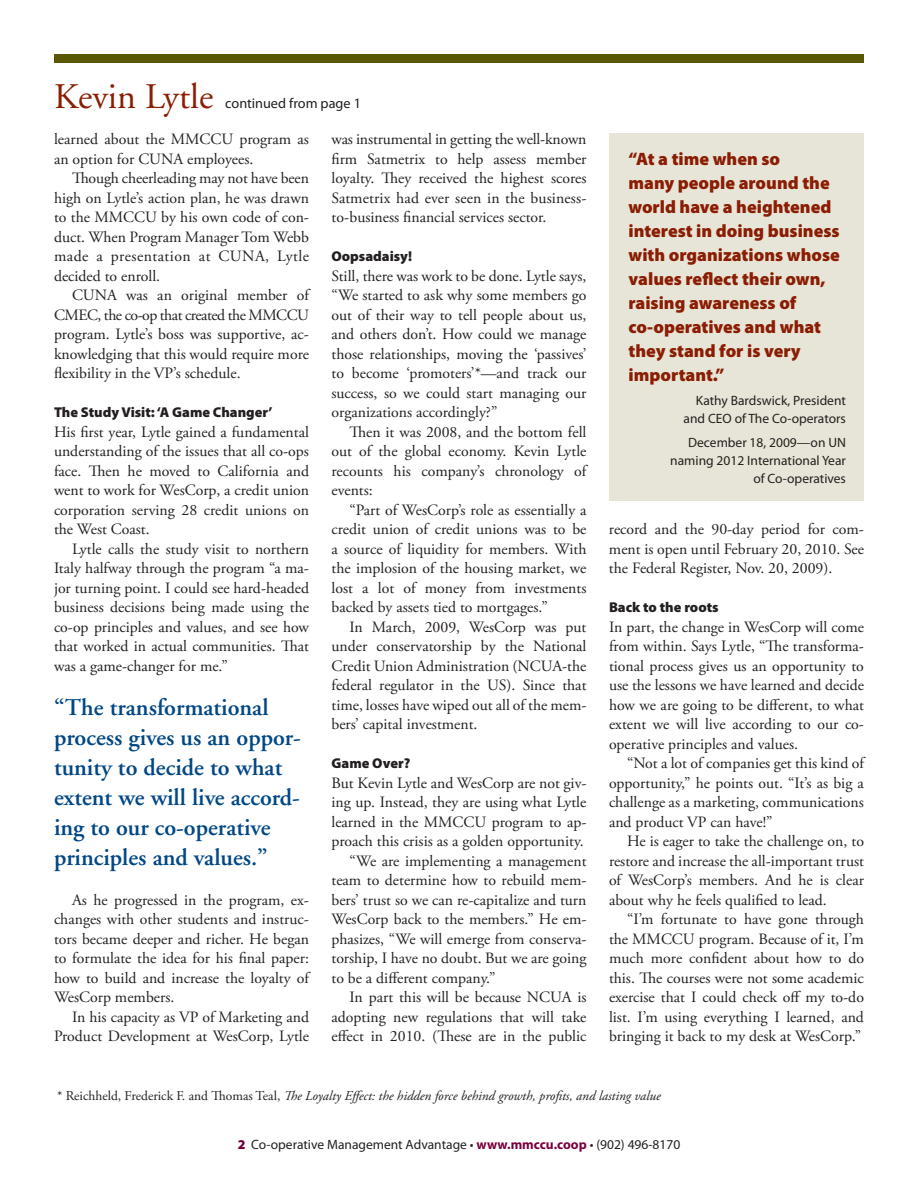
<style>
.page{position:relative;width:918px;height:1188px;background:#fff}
.page>*{position:absolute;margin:0;border:0;box-sizing:border-box;transform-origin:0 0}
.t1{font:36px "Adobe Garamond";color:#8a1d03}
.t2{font:600 24px/30px "Adobe Garamond";color:#004785}
.t3{font:900 18px/24px "Myriad Pro";color:#8a1d03}
.t4{font:15.75px/19.5px "Adobe Garamond Pro";color:#231f20;text-align:justify}
.t5{font:900 14.25px "Myriad Pro";color:#231f20}
.t6{font:14.25px "Myriad Pro";color:#231f20}
.t7{font:13.5px/18px "Myriad Pro";color:#231f20;text-align:right}
.t8{font:italic 13.5px "Adobe Garamond Pro";color:#231f20}
.s1{font-style:normal}
.s2{font-weight:900;color:#7a003c}
.s3{font-weight:700;color:#7a003c}
</style>
<div class="page">
<div style="left:54px;top:54px;width:810px;height:9px;background:#5b5600"></div>
<div style="left:609px;top:133px;width:255px;height:368px;background:#e7e5d7"></div>
<h1 class="t1" style="left:54px;top:77px;width:161px">Kevin Lytle</h1>
<p class="t6" style="left:225px;top:95px;width:137px">continued from page 1</p>
<p class="t4" style="left:54px;top:130px;width:256px">learned about the MMCCU program as an option for CUNA employees.</p>
<p class="t4" style="left:54px;top:169px;width:257px;text-indent:18px">Though cheerleading may not have been high on Lytle’s action plan, he was drawn to the MMCCU by his own code of con&shy;duct. When Program Manager Tom Webb made a presentation at CUNA, Lytle decided to enroll.</p>
<p class="t4" style="left:54px;top:286px;width:256px;text-indent:18px">CUNA was an original member of CMEC, the co-op that created the MMCCU program. Lytle’s boss was supportive, ac&shy;knowledging that this would require more flexibility in the VP’s schedule.</p>
<p class="t5" style="left:54px;top:405px;width:220px">The Study Visit: ‘A Game Changer’</p>
<p class="t4" style="left:54px;top:423px;width:257px">His first year, Lytle gained a fundamental understanding of the issues that all co-ops face. Then he moved to California and went to work for WesCorp, a credit union corporation serving 28 credit unions on the West Coast.</p>
<p class="t4" style="left:54px;top:540px;width:257px;text-indent:18px">Lytle calls the study visit to northern Italy halfway through the program “a ma&shy;jor turning point. I could see hard-headed business decisions being made using the co-op principles and values, and see how that worked in actual communities. That was a game-changer for me.”</p>
<p class="t4" style="left:332px;top:130px;width:257px">was instrumental in getting the well-known firm Satmetrix to help assess member loyalty. They received the highest scores Satmetrix had ever seen in the business&shy;to-business financial services sector.</p>
<p class="t5" style="left:332px;top:249px;width:82px">Oopsadaisy!</p>
<p class="t4" style="left:332px;top:267px;width:257px">Still, there was work to be done. Lytle says, “We started to ask why some members go out of their way to tell people about us, and others don’t. How could we manage those relationships, moving the ‘passives’ to become ‘promoters’*—and track our success, so we could start managing our organizations accordingly?”</p>
<p class="t4" style="left:332px;top:423px;width:257px;text-indent:18px">Then it was 2008, and the bottom fell out of the global economy. Kevin Lytle recounts his company’s chronology of events:</p>
<p class="t4" style="left:332px;top:501px;width:257px;text-indent:18px">“Part of WesCorp’s role as essentially a credit union of credit unions was to be a source of liquidity for members. With the implosion of the housing market, we lost a lot of money from investments backed by assets tied to mortgages.”</p>
<p class="t4" style="left:332px;top:618px;width:257px;text-indent:18px">In March, 2009, WesCorp was put under conservatorship by the National Credit Union Administration (NCUA-the federal regulator in the US). Since that time, losses have wiped out all of the mem&shy;bers’ capital investment.</p>
<p class="t5" style="left:332px;top:756px;width:80px">Game Over?</p>
<p class="t4" style="left:332px;top:774px;width:257px">But Kevin Lytle and WesCorp are not giv-</p>
<p class="t4" style="left:332px;top:793px;width:256px">ing up. Instead, they are using what Lytle</p>
<p class="t4" style="left:332px;top:813px;width:256px">learned in the MMCCU program to ap-</p>
<p class="t4" style="left:332px;top:832px;width:254px">proach this crisis as a golden opportunity.</p>
<p class="t4" style="left:350px;top:852px;width:239px">“We are implementing a management</p>
<p class="t4" style="left:332px;top:871px;width:257px">team to determine how to rebuild mem-</p>
<p class="t4" style="left:332px;top:891px;width:256px">bers’ trust so we can re-capitalize and turn</p>
<p class="t4" style="left:332px;top:910px;width:256px">WesCorp back to the members.” He em-</p>
<p class="t4" style="left:332px;top:930px;width:256px">phasizes, “We will emerge from conserva-</p>
<p class="t4" style="left:332px;top:949px;width:257px">torship, I have no doubt. But we are going</p>
<p class="t4" style="left:332px;top:969px;width:166px">to be a different company.”</p>
<p class="t4" style="left:350px;top:988px;width:239px">In part this will be because NCUA is</p>
<p class="t4" style="left:332px;top:1008px;width:257px">adopting new regulations that will take</p>
<p class="t4" style="left:332px;top:1027px;width:257px">effect in 2010. (These are in the public</p>
<h2 class="t2" style="left:54px;top:692px;width:248px">“The transformational process gives us an oppor&shy;tunity to decide to what extent we will live accord&shy;ing to our co-operative principles and values.”</h2>
<p class="t4" style="left:54px;top:891px;width:257px;text-indent:18px">As he progressed in the program, ex&shy;changes with other students and instruc&shy;tors became deeper and richer. He began to formulate the idea for his final paper: how to build and increase the loyalty of WesCorp members.</p>
<p class="t4" style="left:54px;top:1008px;width:257px;text-align:right">In his capacity as VP of Marketing and<br>Product Development at WesCorp, Lytle</p>
<p class="t3" style="left:628px;top:147px;width:213px">“At a time when so<br>many people around the world have a heightened interest in doing business with organizations whose values reflect their own, raising awareness of co-operatives and what they stand for is very important.”</p>
<p class="t7" style="left:684px;top:391px;width:164px">Kathy Bardswick, President and CEO of The Co-operators</p>
<p class="t7" style="left:670px;top:433px;width:177px">December 18, 2009—on UN naming 2012 International Year of Co-operatives</p>
<p class="t4" style="left:609px;top:520px;width:257px">record and the 90-day period for com&shy;ment is open until February 20, 2010. See the Federal Register, Nov. 20, 2009).</p>
<p class="t5" style="left:609px;top:600px;width:111px">Back to the roots</p>
<p class="t4" style="left:609px;top:618px;width:257px">In part, the change in WesCorp will come from within. Says Lytle, “The transforma&shy;tional process gives us an opportunity to use the lessons we have learned and decide how we are going to be different, to what extent we will live according to our co&shy;operative principles and values.</p>
<p class="t4" style="left:609px;top:754px;width:257px;text-indent:18px">“Not a lot of companies get this kind of opportunity,” he points out. “It’s as big a challenge as a marketing, communications and product VP can have!”</p>
<p class="t4" style="left:609px;top:832px;width:257px;text-indent:18px">He is eager to take the challenge on, to restore and increase the all-important trust of WesCorp’s members. And he is clear about why he feels qualified to lead.</p>
<p class="t4" style="left:609px;top:910px;width:257px;text-indent:18px">“I’m fortunate to have gone through the MMCCU program. Because of it, I’m much more confident about how to do this. The courses were not some academic exercise that I could check off my to-do list. I’m using everything I learned, and bringing it back to my desk at WesCorp.”</p>
<p class="t8" style="left:57px;top:1087px;width:605px"><span class="s1">* Reichheld, Frederick F. and Thomas Teal,</span> The Loyalty Effect: the hidden force behind growth, profits, and lasting value</p>
<p class="t7" style="left:238px;top:1135px;width:444px"><span class="s2">2</span> Co-operative Management Advantage • <span class="s3">www.mmccu.coop</span> • (902) 496-8170</p>
</div>
